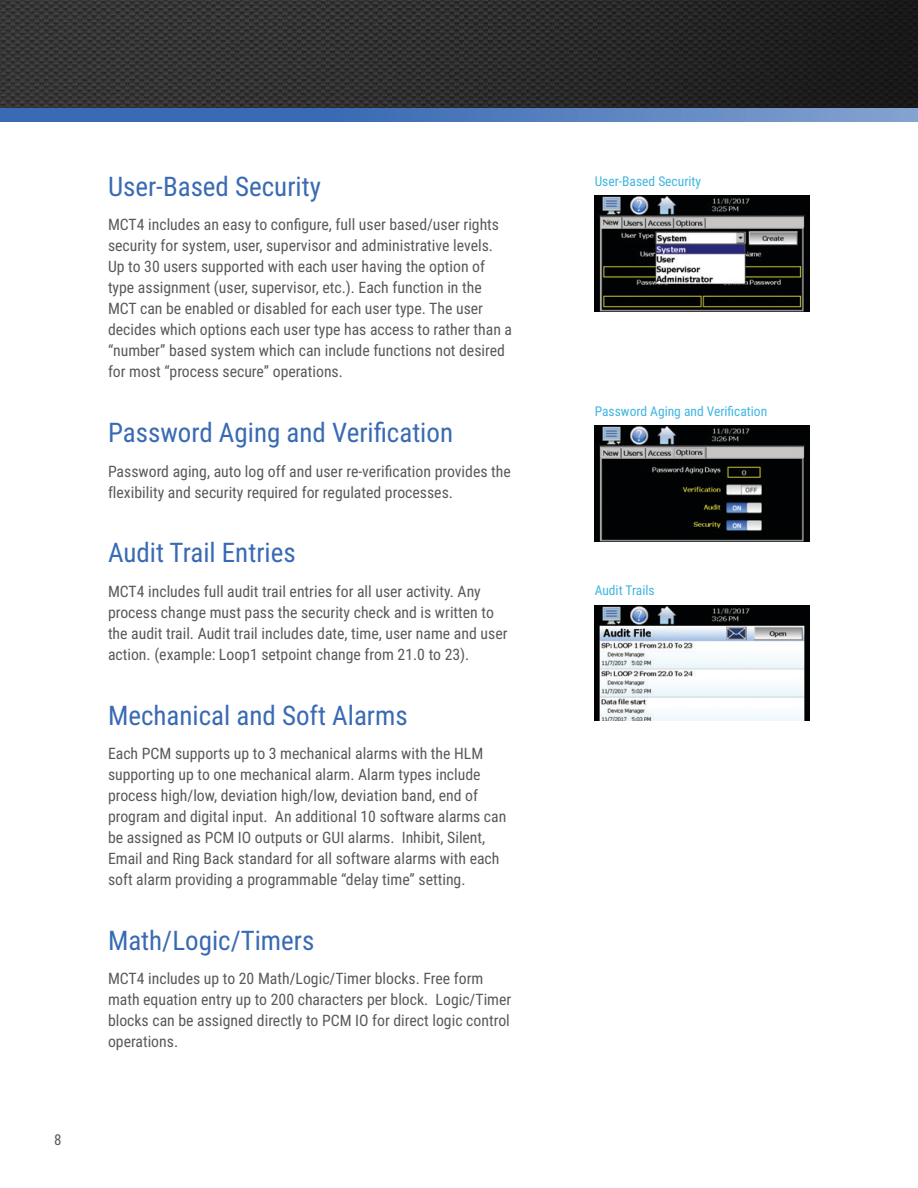
<style>
.page{position:relative;width:918px;height:1188px;background:#fff}
.page>*{position:absolute;margin:0;border:0;box-sizing:border-box;transform-origin:0 0}
.t1{font:27px "Roboto Condensed";color:#396ab3}
.t2{font:15.75px/21px "Roboto Condensed";color:#58595b}
.t3{font:15px "Roboto Condensed";color:#58595b}
.t4{font:13.5px "Roboto Condensed";color:#3fb6df}
</style>
<div class="page">
<svg style="left:0;top:0;width:918px;height:108px;background:#2b2a2b"></svg>
<svg style="left:0;top:108px;width:918px;height:14px;background:#517cbc"></svg>
<img style="left:595px;top:605px;width:215px;height:116px">
<img style="left:595px;top:196px;width:215px;height:115px">
<img style="left:595px;top:426px;width:215px;height:116px">
<p class="t3" style="left:54px;top:1129px;width:9px">8</p>
<h1 class="t1" style="left:108px;top:167px;width:214px">User-Based Security</h1>
<p class="t2" style="left:108px;top:214px;width:406px">MCT4 includes an easy to configure, full user based/user rights security for system, user, supervisor and administrative levels.<br>Up to 30 users supported with each user having the option of type assignment (user, supervisor, etc.). Each function in the MCT can be enabled or disabled for each user type. The user decides which options each user type has access to rather than a “number” based system which can include functions not desired for most “process secure” operations.</p>
<h1 class="t1" style="left:108px;top:414px;width:347px">Password Aging and Verification</h1>
<p class="t2" style="left:108px;top:460px;width:404px">Password aging, auto log off and user re-verification provides the flexibility and security required for regulated processes.</p>
<h1 class="t1" style="left:108px;top:534px;width:189px">Audit Trail Entries</h1>
<p class="t2" style="left:108px;top:580px;width:401px">MCT4 includes full audit trail entries for all user activity. Any process change must pass the security check and is written to the audit trail. Audit trail includes date, time, user name and user action. (example: Loop1 setpoint change from 21.0 to 23).</p>
<h1 class="t1" style="left:108px;top:696px;width:301px">Mechanical and Soft Alarms</h1>
<p class="t2" style="left:108px;top:742px;width:400px">Each PCM supports up to 3 mechanical alarms with the HLM supporting up to one mechanical alarm. Alarm types include process high/low, deviation high/low, deviation band, end of program and digital input. An additional 10 software alarms can be assigned as PCM IO outputs or GUI alarms. Inhibit, Silent, Email and Ring Back standard for all software alarms with each soft alarm providing a programmable “delay time” setting.</p>
<h1 class="t1" style="left:108px;top:921px;width:208px">Math/Logic/Timers</h1>
<p class="t2" style="left:108px;top:968px;width:405px">MCT4 includes up to 20 Math/Logic/Timer blocks. Free form math equation entry up to 200 characters per block. Logic/Timer blocks can be assigned directly to PCM IO for direct logic control operations.</p>
<p class="t4" style="left:595px;top:171px;width:108px">User-Based Security</p>
<p class="t4" style="left:595px;top:402px;width:174px">Password Aging and Verification</p>
<p class="t4" style="left:595px;top:581px;width:62px">Audit Trails</p>
</div>
